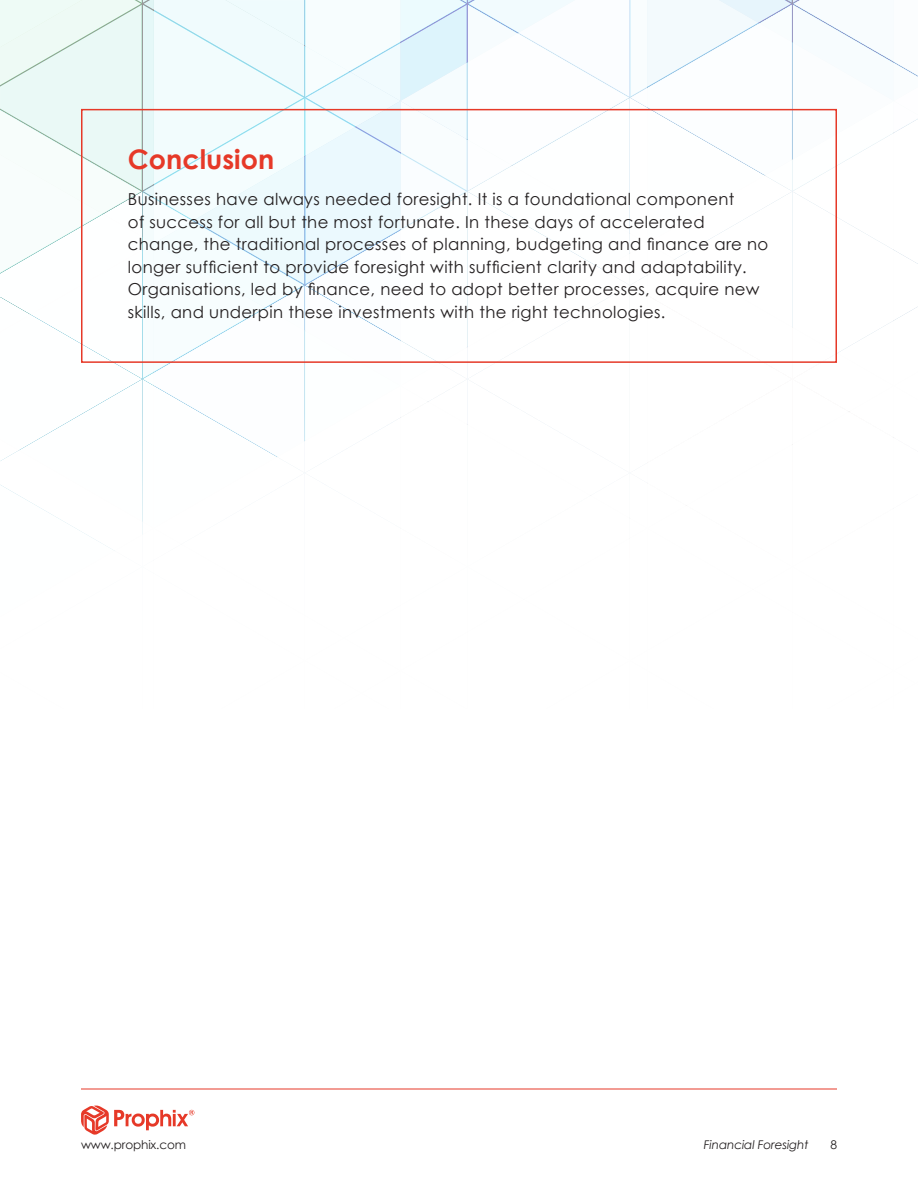
<style>
.page{position:relative;width:918px;height:1188px;background:#fff}
.page>*{position:absolute;margin:0;border:0;box-sizing:border-box;transform-origin:0 0}
.t1{font:700 27px "Century Gothic";color:#e63928}
.t2{font:16.5px/22.5px "Century Gothic";letter-spacing:.02em;color:#231f20}
.t3{font:italic 12px "Century Gothic";letter-spacing:-.01em;color:#231f20}
.t4{font:12px "Century Gothic";letter-spacing:-.01em;color:#231f20}
</style>
<div class="page">
<svg style="left:0;top:0;width:918px;height:550px"></svg>
<svg style="left:81px;top:1105px;width:113px;height:30px"></svg>
<hr style="left:81px;top:1089px;width:756px;height:1px;background:#e63928">
<div style="left:81px;top:109px;width:756px;height:254px;border:2px solid #e63928"></div>
<p class="t1" style="left:128px;top:139px;width:148px">Conclusion</p>
<p class="t2" style="left:128px;top:188px;width:642px">Businesses have always needed foresight. It is a foundational component<br>of success for all but the most fortunate. In these days of accelerated change, the traditional processes of planning, budgeting and finance are no longer sufficient to provide foresight with sufficient clarity and adaptability.<br>Organisations, led by finance, need to adopt better processes, acquire new skills, and underpin these investments with the right technologies.</p>
<p class="t4" style="left:81px;top:1136px;width:107px">www.prophix.com</p>
<p class="t3" style="left:704px;top:1136px;width:106px">Financial Foresight</p>
<p class="t4" style="left:831px;top:1137px;width:8px">8</p>
</div>
